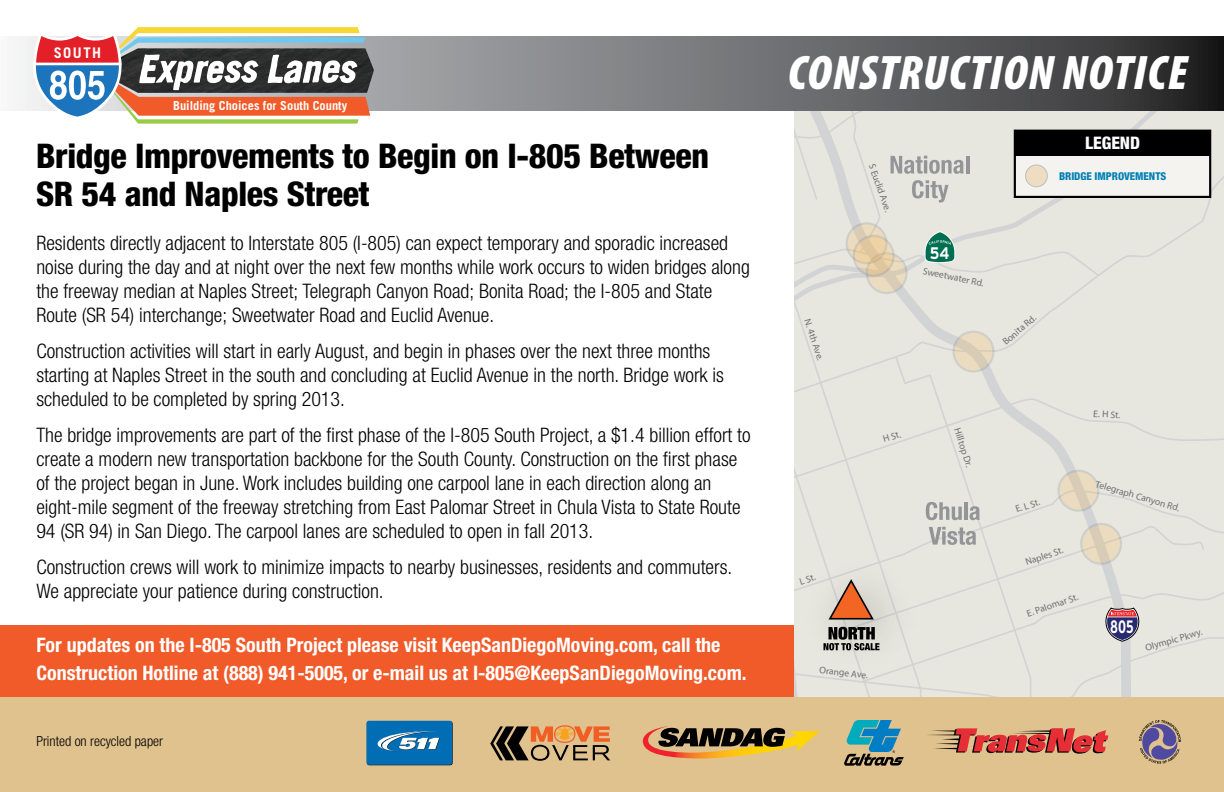
<style>
.page{position:relative;width:1224px;height:792px;background:#fff}
.page>*{position:absolute;margin:0;border:0;box-sizing:border-box;transform-origin:0 0}
.t1{font:italic 900 condensed 48.8px "Myriad Pro";letter-spacing:.02em;color:#fff}
.t2{font:800 condensed 34px/38px "Helvetica Neue";letter-spacing:-.01em;color:#000}
.t3{font:300 condensed 20px/24px "Helvetica Neue";color:#000}
.t4{font:700 condensed 20px/28px "Helvetica Neue";color:#fff}
.t5{font:700 condensed 18px "Interstate";color:#fff;scale:.85 1}
.t6{font:800 condensed 17.2px "Helvetica Neue";letter-spacing:-.005em;color:#fff}
.t7{font:700 16.8px "Interstate";color:#fff;scale:.85 1}
.t8{font:700 14.6px "Trade Gothic";letter-spacing:.1em;color:#fff}
.t9{font:300 condensed 14px "Helvetica Neue";color:#000}
.t10{font:700 12.4px "Trade Gothic";color:#fff}
.t11{font:800 condensed 10.8px "Helvetica Neue";letter-spacing:-.005em;color:#007fb3}
.t12{font:9.6px "Myriad Pro";color:#6d6e71}
</style>
<div class="page">
<div style="left:0;top:626px;width:798px;height:71px;background:#f15a29"></div>
<svg style="left:795px;top:110px;width:429px;height:587px;background:#e3e1da"></svg>
<svg style="left:854px;top:236px;width:40px;height:40px"></svg>
<div style="left:853px;top:235px;width:42px;height:42px;border:2px solid #6d6e71;border-radius:50%"></div>
<svg style="left:17px;top:36px;width:1207px;height:74px;background:#6b6d6f"></svg>
<svg style="left:33px;top:27px;width:341px;height:97px"></svg>
<div style="left:0;top:697px;width:1224px;height:95px;background:#e0c28e"></div>
<svg style="left:643px;top:726px;width:177px;height:33px"></svg>
<svg style="left:927px;top:728px;width:181px;height:26px"></svg>
<svg style="left:490px;top:725px;width:120px;height:36px"></svg>
<svg style="left:844px;top:720px;width:60px;height:46px"></svg>
<svg style="left:1139px;top:720px;width:42px;height:44px"></svg>
<div style="left:366px;top:721px;width:86px;height:44px;background:#006db5;border-radius:3px"></div>
<svg style="left:377px;top:731px;width:63px;height:20px"></svg>
<div style="left:1015px;top:131px;width:195px;height:66px;background:#f4f3ef"></div>
<div style="left:1014px;top:130px;width:197px;height:68px;border:2px solid #000"></div>
<div style="left:1015px;top:131px;width:195px;height:25px;background:#000"></div>
<div style="left:1026px;top:165px;width:21px;height:22px;background:#eeddc1;border-radius:50%"></div>
<div style="left:1025px;top:165px;width:23px;height:22px;border:1px solid #bcbec0;border-radius:50%"></div>
<p class="t8" style="left:54px;top:44px;width:49px">SOUTH</p>
<p class="t10" style="left:173px;top:98px;width:176px">Building Choices for South County</p>
<h2 class="t2" style="left:36px;top:137px;width:675px">Bridge Improvements to Begin on I-805 Between<br>SR 54 and Naples Street</h2>
<p class="t3" style="left:36px;top:231px;width:715px">Residents directly adjacent to Interstate 805 (I-805) can expect temporary and sporadic increased noise during the day and at night over the next few months while work occurs to widen bridges along the freeway median at Naples Street; Telegraph Canyon Road; Bonita Road; the I-805 and State Route (SR 54) interchange; Sweetwater Road and Euclid Avenue.</p>
<p class="t3" style="left:36px;top:339px;width:689px">Construction activities will start in early August, and begin in phases over the next three months starting at Naples Street in the south and concluding at Euclid Avenue in the north. Bridge work is scheduled to be completed by spring 2013.</p>
<p class="t3" style="left:36px;top:423px;width:716px">The bridge improvements are part of the first phase of the I-805 South Project, a $1.4 billion effort to create a modern new transportation backbone for the South County. Construction on the first phase of the project began in June. Work includes building one carpool lane in each direction along an eight-mile segment of the freeway stretching from East Palomar Street in Chula Vista to State Route 94 (SR 94) in San Diego. The carpool lanes are scheduled to open in fall 2013.</p>
<p class="t3" style="left:36px;top:555px;width:697px">Construction crews will work to minimize impacts to nearby businesses, residents and commuters.<br>We appreciate your patience during construction.</p>
<p class="t4" style="left:36px;top:631px;width:712px">For updates on the I-805 South Project please visit KeepSanDiegoMoving.com, call the<br>Construction Hotline at (888) 941-5005, or e-mail us at I-805@KeepSanDiegoMoving.com.</p>
<p class="t9" style="left:36px;top:733px;width:128px">Printed on recycled paper</p>
<h1 class="t1" style="left:788px;top:47px;width:401px">CONSTRUCTION NOTICE</h1>
<p class="t12" style="left:813px;top:317px;width:44px;rotate:72deg">N. 4th Ave.</p>
<p class="t12" style="left:877px;top:162px;width:52px;rotate:71deg">S Euclid Ave.</p>
<p class="t12" style="left:882px;top:433px;width:20px;rotate:-16deg">H St.</p>
<p class="t12" style="left:798px;top:576px;width:18px;rotate:-18deg">L St.</p>
<p class="t12" style="left:820px;top:664px;width:51px;rotate:6deg">Orange Ave.</p>
<p class="t6" style="left:1085px;top:132px;width:56px">LEGEND</p>
<p class="t11" style="left:1059px;top:169px;width:109px">BRIDGE IMPROVEMENTS</p>
<p class="t7" style="left:930px;top:243px;width:24px">54</p>
<p class="t12" style="left:924px;top:265px;width:64px;rotate:12deg">Sweetwater Rd.</p>
<p class="t12" style="left:1000px;top:339px;width:42px;rotate:-41deg">Bonita Rd.</p>
<p class="t12" style="left:963px;top:426px;width:42px;rotate:72deg">Hilltop Dr.</p>
<p class="t12" style="left:1094px;top:408px;width:29px;rotate:3deg">E. H St.</p>
<p class="t12" style="left:1014px;top:504px;width:27px;rotate:-18deg">E. L St.</p>
<p class="t12" style="left:1024px;top:557px;width:41px;rotate:-19deg">Naples St.</p>
<p class="t12" style="left:1025px;top:608px;width:55px;rotate:-19deg">E. Palomar St.</p>
<p class="t12" style="left:1098px;top:477px;width:89px;rotate:17deg">Telegraph Canyon Rd.</p>
<p class="t5" style="left:1110px;top:617px;width:29px">805</p>
<p class="t12" style="left:1144px;top:642px;width:60px;rotate:-16deg">Olympic Pkwy.</p>
</div>
